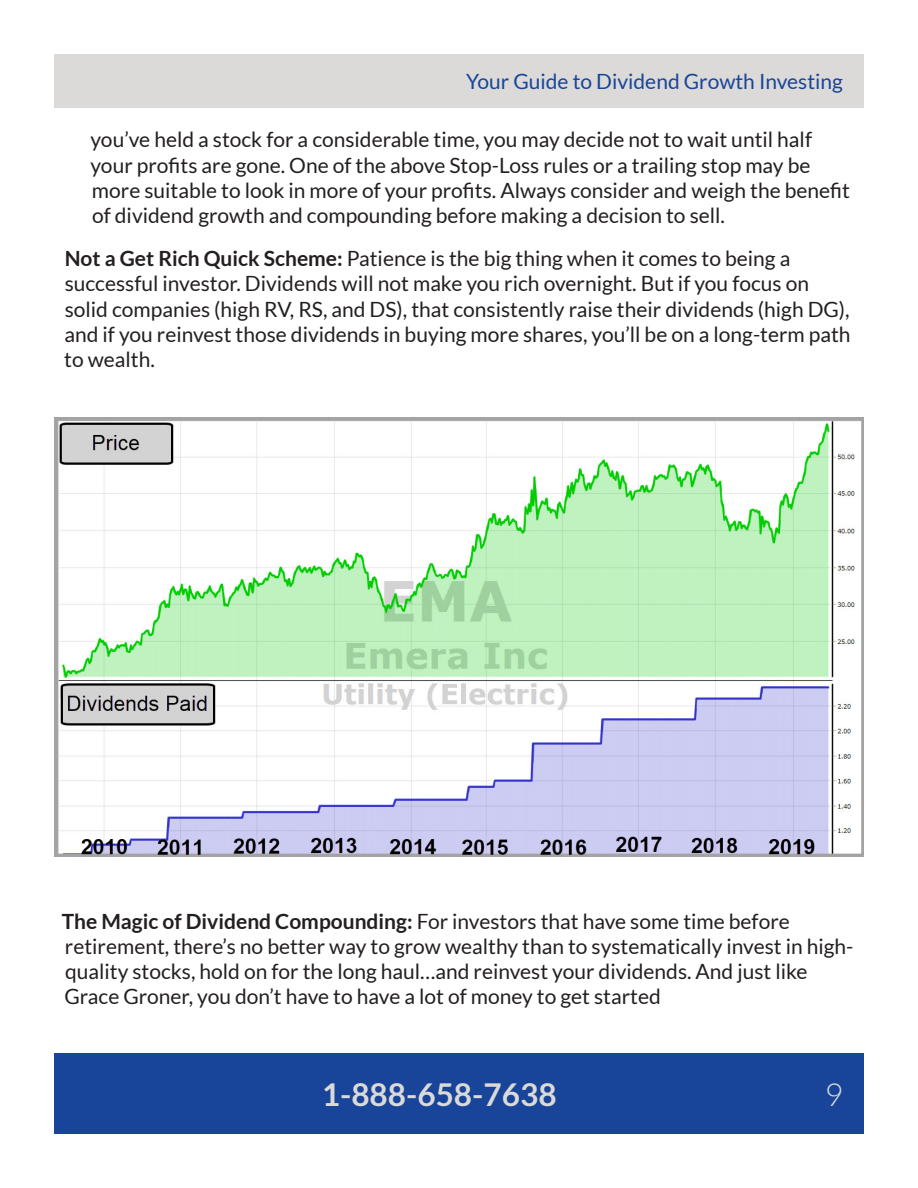
<style>
.page{position:relative;width:918px;height:1188px;background:#fff}
.page>*{position:absolute;margin:0;border:0;box-sizing:border-box;transform-origin:0 0}
.t1{font:700 31.5px "Lato";color:#dbdad8}
.t2{font:300 31.5px "Lato";color:#dbdad8}
.body_copy{font:21px/25.2px "Lato";color:#231f20}
.t3{font:21px "Lato";color:#184599}
.s1{font-weight:700}
</style>
<div class="page">
<div style="left:54px;top:1053px;width:810px;height:81px;background:#184599"></div>
<div style="left:54px;top:54px;width:810px;height:54px;background:#dbdad8"></div>
<img style="left:54px;top:418px;width:810px;height:438px">
<p class="t3" style="left:466px;top:70px;width:378px">Your Guide to Dividend Growth Investing</p>
<p class="body_copy" style="left:91px;top:127px;width:761px">you’ve held a stock for a considerable time, you may decide not to wait until half your profits are gone. One of the above Stop-Loss rules or a trailing stop may be more suitable to look in more of your profits. Always consider and weigh the benefit of dividend growth and compounding before making a decision to sell.</p>
<p class="body_copy" style="left:64px;top:246px;width:788px"><span class="s1">Not a Get Rich Quick Scheme:</span> Patience is the big thing when it comes to being a successful investor. Dividends will not make you rich overnight. But if you focus on solid companies (high RV, RS, and DS), that consistently raise their dividends (high DG), and if you reinvest those dividends in buying more shares, you’ll be on a long-term path to wealth.</p>
<p class="body_copy" style="left:62px;top:908px;width:793px"><span class="s1">The Magic of Dividend Compounding:</span> For investors that have some time before retirement, there’s no better way to grow wealthy than to systematically invest in high&shy;quality stocks, hold on for the long haul…and reinvest your dividends. And just like Grace Groner, you don’t have to have a lot of money to get started</p>
<h1 class="t1" style="left:322px;top:1077px;width:236px">1-888-658-7638</h1>
<h1 class="t2" style="left:825px;top:1078px;width:20px">9</h1>
</div>
